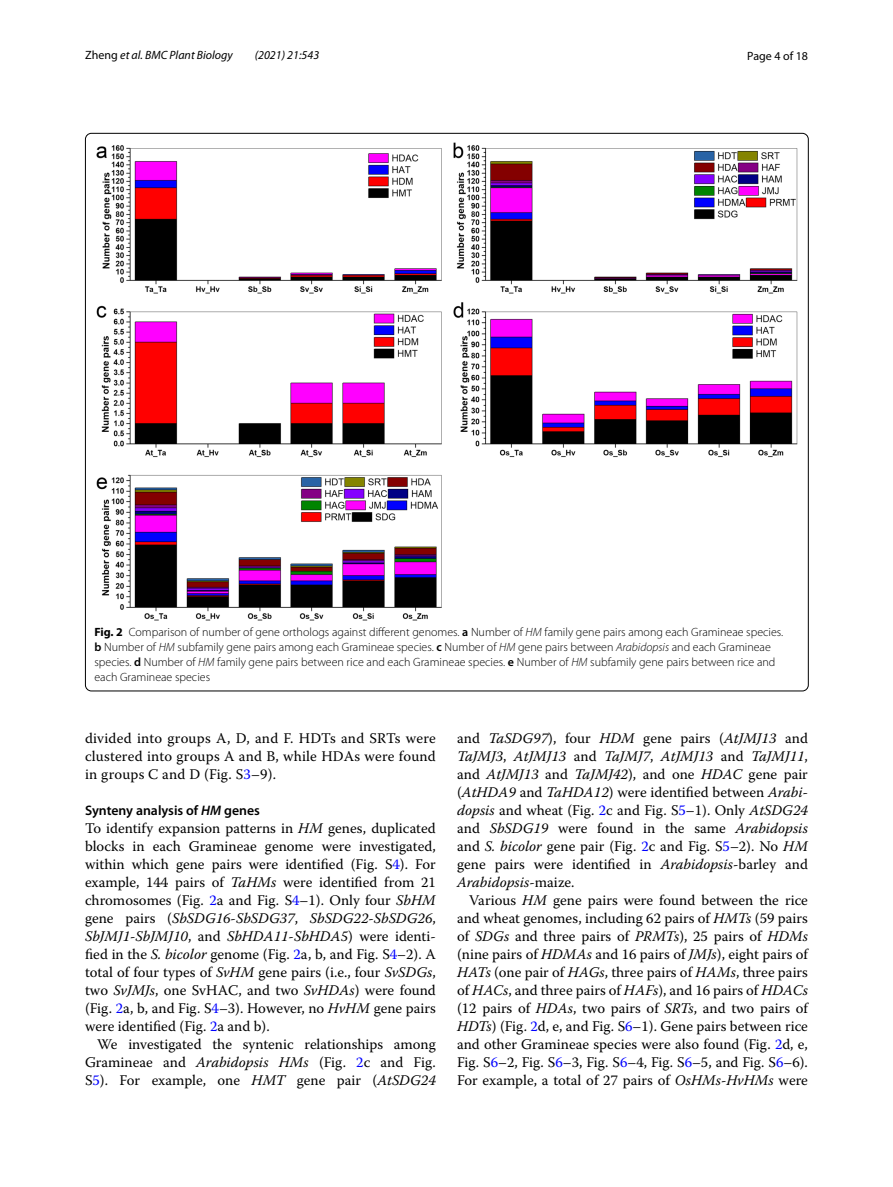
<style>
.page{position:relative;width:893px;height:1187px;background:#fff}
.page>*{position:absolute;margin:0;border:0;box-sizing:border-box;transform-origin:0 0}
.t1{font:14.7px/18px "Warnock Pro";color:#000;text-align:justify}
.t2{font:600 13.8px "Myriad Pro";color:#000}
.t3{font:300 12px/15px "Myriad Pro";color:#000}
.t4{font:italic 12px "Myriad Pro";color:#000}
.t5{font:12px "Myriad Pro";color:#000}
.s1{font-style:normal}
.s2{font-weight:700}
.s3{font-weight:600}
.s4{font-style:italic}
.s5{color:#00f}
</style>
<div class="page">
<img style="left:97px;top:142px;width:700px;height:478px">
<p class="t4" style="left:85px;top:48px;width:149px"><span class="s1">Zheng</span> et al. BMC Plant Biology</p>
<p class="t4" style="left:255px;top:48px;width:66px">(2021) 21:543</p>
<p class="t5" style="left:747px;top:48px;width:62px">Page 4 of 18</p>
<p class="t3" style="left:94px;top:624px;width:690px"><span class="s2">Fig. 2</span> Comparison of number of gene orthologs against different genomes. <span class="s3">a</span> Number of <span class="s4">HM</span> family gene pairs among each Gramineae species. <span class="s3">b</span> Number of <span class="s4">HM</span> subfamily gene pairs among each Gramineae species. <span class="s3">c</span> Number of <span class="s4">HM</span> gene pairs between <span class="s4">Arabidopsis</span> and each Gramineae species. <span class="s3">d</span> Number of <span class="s4">HM</span> family gene pairs between rice and each Gramineae species. <span class="s3">e</span> Number of <span class="s4">HM</span> subfamily gene pairs between rice and each Gramineae species</p>
<p class="t1" style="left:85px;top:729px;width:352px">divided into groups A, D, and F. HDTs and SRTs were clustered into groups A and B, while HDAs were found in groups C and D (Fig. S<span class="s5">3</span>–9).</p>
<p class="t2" style="left:85px;top:801px;width:176px">Synteny analysis of <span class="s4">HM</span> genes</p>
<p class="t1" style="left:85px;top:819px;width:352px">To identify expansion patterns in <span class="s4">HM</span> genes, duplicated blocks in each Gramineae genome were investigated, within which gene pairs were identified (Fig. S<span class="s5">4</span>). For example, 144 pairs of <span class="s4">TaHMs</span> were identified from 21 chromosomes (Fig. <span class="s5">2</span>a and Fig. S<span class="s5">4</span>–1). Only four <span class="s4">SbHM </span>gene pairs (<span class="s4">SbSDG16</span>-<span class="s4">SbSDG37</span>, <span class="s4">SbSDG22</span>-<span class="s4">SbSDG26</span>, <span class="s4">SbJMJ1</span>-<span class="s4">SbJMJ10</span>, and <span class="s4">SbHDA11</span>-<span class="s4">SbHDA5</span>) were identi&shy;fied in the <span class="s4">S. bicolor</span> genome (Fig. <span class="s5">2</span>a, b, and Fig. S<span class="s5">4</span>–2). A total of four types of <span class="s4">SvHM</span> gene pairs (i.e., four <span class="s4">SvSDGs</span>, two <span class="s4">SvJMJs</span>, one SvHAC, and two <span class="s4">SvHDAs</span>) were found (Fig. <span class="s5">2</span>a, b, and Fig. S<span class="s5">4</span>–3). However, no <span class="s4">HvHM</span> gene pairs were identified (Fig. <span class="s5">2</span>a and b).</p>
<p class="t1" style="left:85px;top:1035px;width:352px;text-indent:12px">We investigated the syntenic relationships among Gramineae and <span class="s4">Arabidopsis HMs</span> (Fig. <span class="s5">2</span>c and Fig.<br>S<span class="s5">5</span>). For example, one <span class="s4">HMT</span> gene pair (<span class="s4">AtSDG24</span></p>
<p class="t1" style="left:457px;top:729px;width:352px">and <span class="s4">TaSDG97</span>), four <span class="s4">HDM</span> gene pairs (<span class="s4">AtJMJ13</span> and <span class="s4">TaJMJ3</span>, <span class="s4">AtJMJ13</span> and <span class="s4">TaJMJ7</span>, <span class="s4">AtJMJ13</span> and <span class="s4">TaJMJ11</span>, and <span class="s4">AtJMJ13</span> and <span class="s4">TaJMJ42</span>), and one <span class="s4">HDAC</span> gene pair (<span class="s4">AtHDA9</span> and <span class="s4">TaHDA12</span>) were identified between <span class="s4">Arabi&shy;dopsis</span> and wheat (Fig. <span class="s5">2</span>c and Fig. S<span class="s5">5</span>–1). Only <span class="s4">AtSDG24 </span>and <span class="s4">SbSDG19</span> were found in the same <span class="s4">Arabidopsis </span>and <span class="s4">S. bicolor</span> gene pair (Fig. <span class="s5">2</span>c and Fig. S<span class="s5">5</span>–2). No <span class="s4">HM </span>gene pairs were identified in <span class="s4">Arabidopsis</span>-barley and <span class="s4">Arabidopsis</span>-maize.</p>
<p class="t1" style="left:457px;top:891px;width:352px;text-indent:12px">Various <span class="s4">HM</span> gene pairs were found between the rice and wheat genomes, including 62 pairs of <span class="s4">HMTs</span> (59 pairs of <span class="s4">SDGs</span> and three pairs of <span class="s4">PRMTs</span>), 25 pairs of <span class="s4">HDMs </span>(nine pairs of <span class="s4">HDMAs</span> and 16 pairs of <span class="s4">JMJs</span>), eight pairs of <span class="s4">HATs</span> (one pair of <span class="s4">HAGs</span>, three pairs of <span class="s4">HAMs</span>, three pairs of <span class="s4">HACs</span>, and three pairs of <span class="s4">HAFs</span>), and 16 pairs of <span class="s4">HDACs </span>(12 pairs of <span class="s4">HDAs</span>, two pairs of <span class="s4">SRTs</span>, and two pairs of <span class="s4">HDTs</span>) (Fig. <span class="s5">2</span>d, e, and Fig. S<span class="s5">6</span>–1). Gene pairs between rice and other Gramineae species were also found (Fig. <span class="s5">2</span>d, e, Fig. S<span class="s5">6</span>–2, Fig. S<span class="s5">6</span>–3, Fig. S<span class="s5">6</span>–4, Fig. S<span class="s5">6</span>–5, and Fig. S<span class="s5">6</span>–6).<br>For example, a total of 27 pairs of <span class="s4">OsHMs</span>-<span class="s4">HvHMs</span> were</p>
</div>
